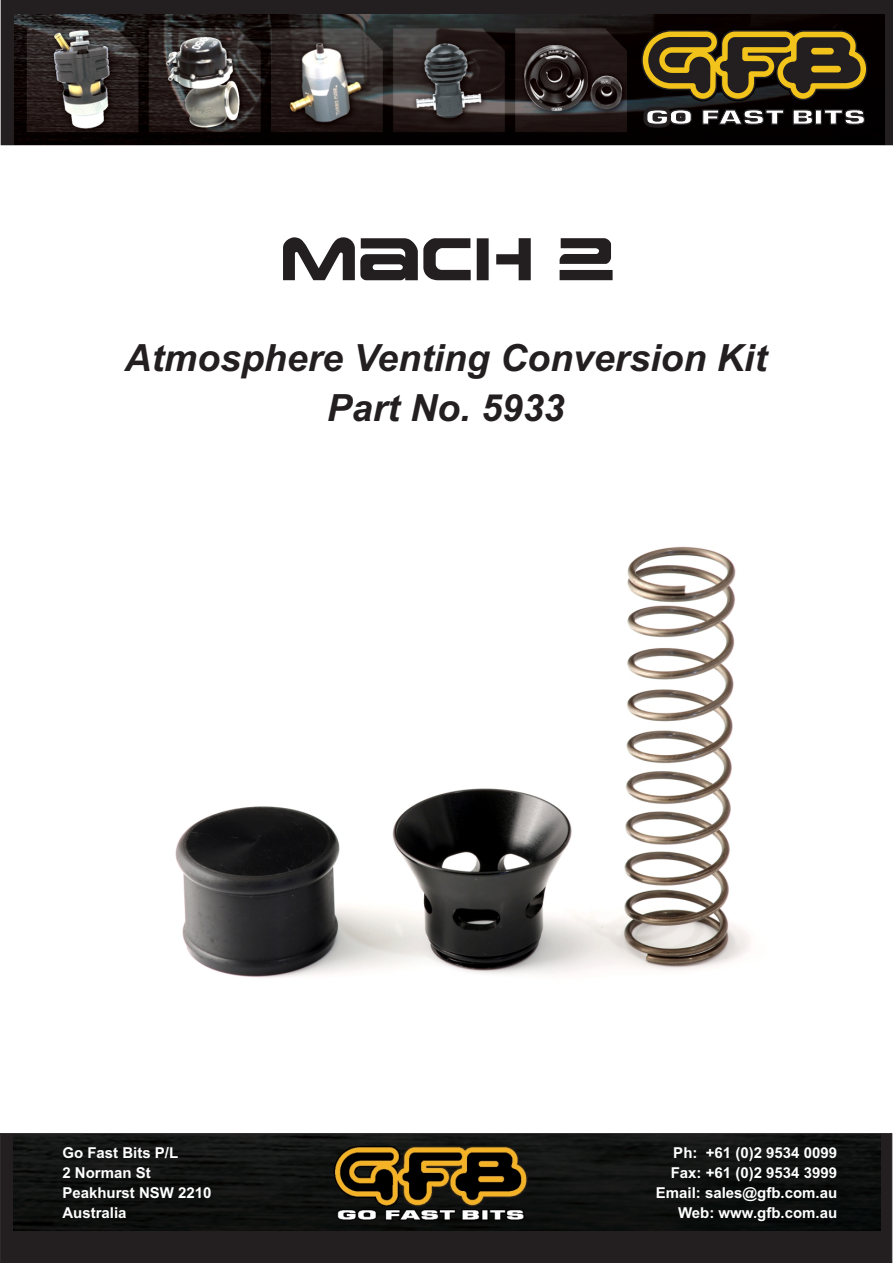
<style>
.page{position:relative;width:893px;height:1263px;background:#fff}
.page>*{position:absolute;margin:0;border:0;box-sizing:border-box;transform-origin:0 0}
.t1{font:60px "Earth Normal";color:#231f20}
.t2{font:italic 700 37.5px/50.2px "Arial";color:#231f20;text-align:center}
.t3{font:700 15px/20.1px "Arial";color:#fff}
</style>
<div class="page">
<div style="left:0;top:1133px;width:892px;height:130px;background:#231f20"></div>
<img style="left:14px;top:1134px;width:866px;height:96px">
<div style="left:3px;top:2px;width:888px;height:141px;background:#231f20"></div>
<img style="left:15px;top:15px;width:869px;height:130px">
<svg style="left:640px;top:29px;width:228px;height:72px;background:#5d4c19"></svg>
<svg style="left:701px;top:108px;width:84px;height:18px"></svg>
<svg style="left:792px;top:108px;width:74px;height:18px"></svg>
<svg style="left:644px;top:107px;width:48px;height:20px"></svg>
<img style="left:175px;top:546px;width:575px;height:432px">
<h1 class="t1" style="left:280px;top:237px;width:336px">MACH 2</h1>
<h2 class="t2" style="left:124px;top:336px;width:644px">Atmosphere Venting Conversion Kit<br>Part No. 5933</h2>
<p class="t3" style="left:62px;top:1144px;width:151px">Go Fast Bits P/L<br>2 Norman St<br>Peakhurst NSW 2210<br>Australia</p>
<p class="t3" style="left:656px;top:1144px;width:183px;text-align:right">Ph: +61 (0)2 9534 0099<br>Fax: +61 (0)2 9534 3999<br>Email: sales@gfb.com.au<br>Web: www.gfb.com.au</p>
</div>
